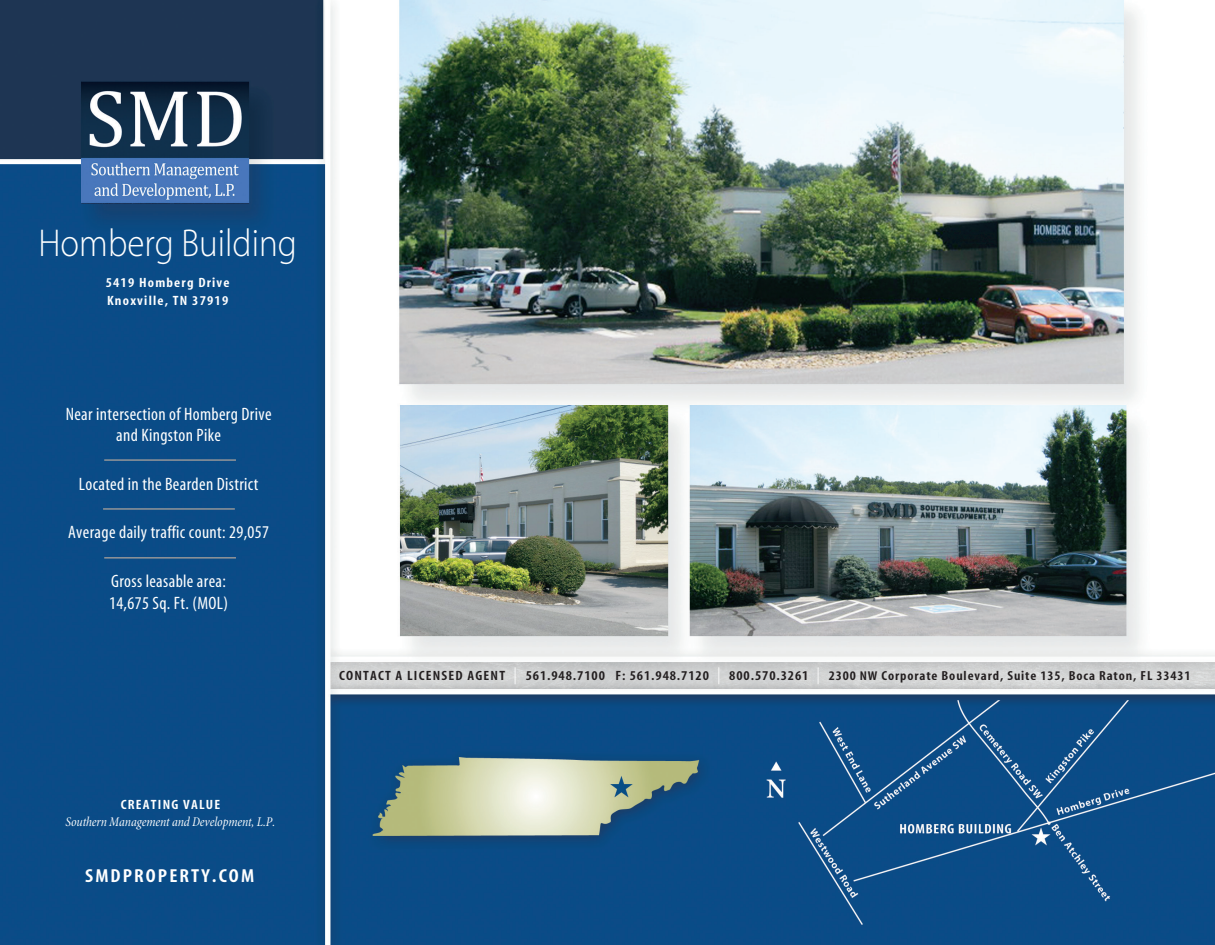
<style>
.page{position:relative;width:1215px;height:945px;background:#fff}
.page>*{position:absolute;margin:0;border:0;box-sizing:border-box;transform-origin:0 0}
.t1{font:300 39px "Sun Myriad";color:#fff;scale:.9 1}
.t2{font:700 condensed 18.9px "Sun Myriad";letter-spacing:.1em;color:#fff;scale:1.11 1}
.t3{font:condensed 18px/21.6px "Sun Myriad";letter-spacing:.02em;color:#fff;text-align:center}
.t4{font:700 condensed 13.5px "Sun Myriad";letter-spacing:.06em;color:#231f20;scale:1.11 1}
.t5{font:700 condensed 13.5px/18px "Sun Myriad";letter-spacing:.08em;color:#fff;scale:1.11 1}
.t6{font:italic 13.5px "Sun Minion Regular Conden";color:#fff}
.s1{font-weight:300;font-size:16.8px;color:#fff}
.s2{font-size:13.2px}
.s3{font-size:12.9px}
</style>
<div class="page">
<img style="left:0;top:0;width:1215px;height:945px">
<hr style="left:104px;top:459px;width:132px;height:2px;background:#939598">
<hr style="left:103px;top:508px;width:132px;height:2px;background:#939598">
<hr style="left:104px;top:557px;width:132px;height:2px;background:#939598">
<h1 class="t1" style="left:39px;top:223px;width:289px">Homberg Building</h1>
<p class="t5" style="left:106px;top:274px;width:113px">5419 Homberg Drive<br>Knoxville, TN 37919</p>
<p class="t3" style="left:66px;top:404px;width:207px">Near intersection of Homberg Drive and Kingston Pike</p>
<p class="t3" style="left:79px;top:474px;width:181px">Located in the Bearden District</p>
<p class="t3" style="left:68px;top:522px;width:203px">Average daily traffic count: 29,057</p>
<p class="t3" style="left:109px;top:571px;width:121px;text-align:left">Gross leasable area:<br>14,675 Sq. Ft. (MOL)</p>
<p class="t4" style="left:339px;top:669px;width:769px">CONTACT A LICENSED AGENT <span class="s1">|</span> 561.948.7100 F: 561.948.7120 <span class="s1">|</span> 800.570.3261 <span class="s1">|</span> <span class="s2">2300</span> <span class="s3">NW</span> <span class="s2">Corporate Boulevard, Suite 135, Boca Raton, FL 33431</span></p>
<p class="t5" style="left:121px;top:796px;width:91px">CREATING VALUE</p>
<p class="t6" style="left:66px;top:815px;width:211px">Southern Management and Development, L.P.</p>
<p class="t2" style="left:85px;top:866px;width:154px">SMDPROPERTY.COM</p>
</div>
